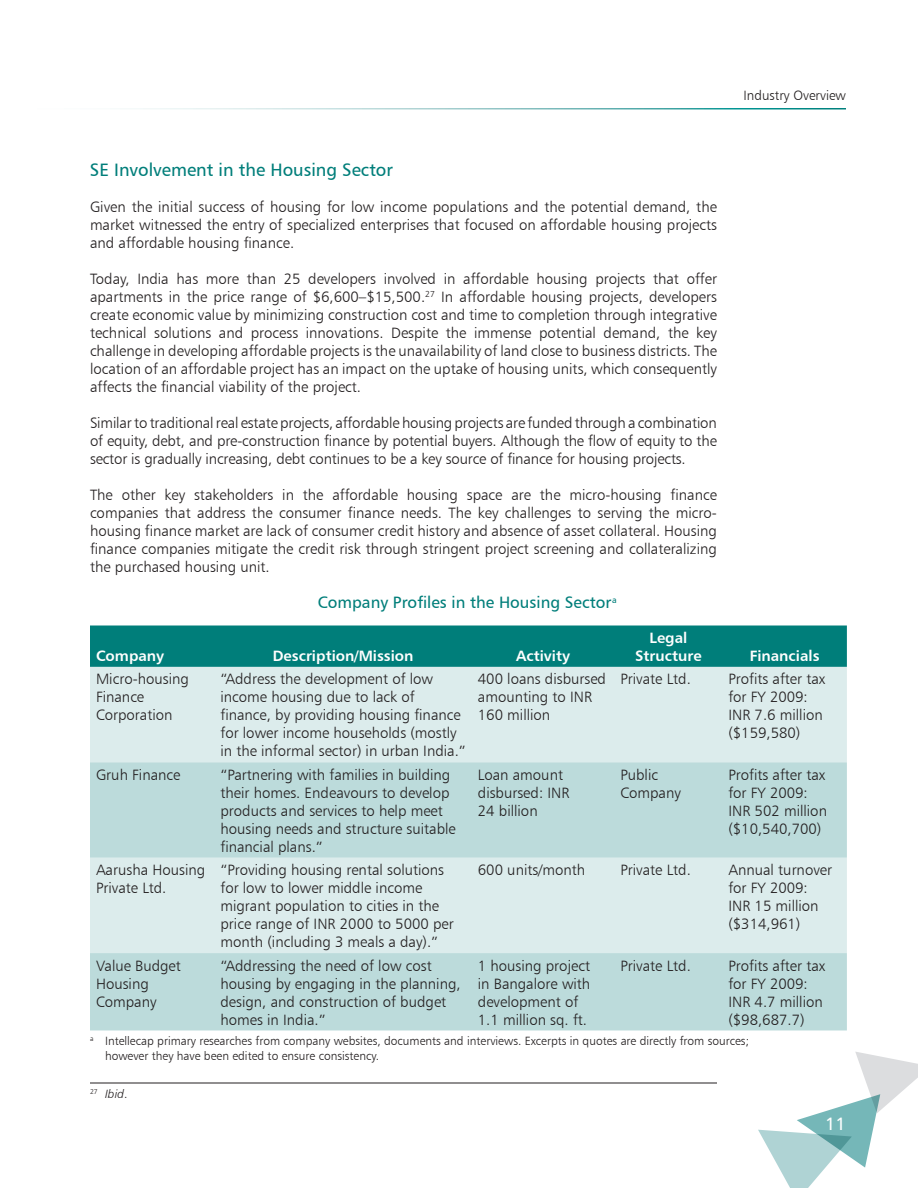
<style>
.page{position:relative;width:918px;height:1188px;background:#fff}
.page>*{position:absolute;margin:0;border:0;box-sizing:border-box;transform-origin:0 0}
.t1{font:18px "Humanist 777 BT Roman B";color:#007e7a}
.t2{font:18px "Humanist 777 BT Roman B";color:#fff}
.t3{font:16.5px "Humanist 777 BT Roman B";color:#007e7a}
.t4{font:15px/18px "Humanist 777 BT Light B";color:#231f20}
.t5{font:15px/18px "Humanist 777 BT Bold B";color:#fff;text-align:center}
.t6{font:13.5px "Humanist 777 BT Light B";color:#231f20}
.t7{font:12px/15px "Humanist 777 BT Light B";color:#231f20}
.t8{font:12px "Humanist 777 BT Light Italic B";color:#231f20}
.s1{font-family:"Humanist 777 BT Light B"}
</style>
<div class="page">
<svg style="left:758px;top:1052px;width:160px;height:136px"></svg>
<div style="left:90px;top:626px;width:757px;height:41px;background:#007e7a"></div>
<div style="left:90px;top:667px;width:757px;height:95px;background:#dcecec"></div>
<svg style="left:90px;top:762px;width:757px;height:268px;background:#c7e1e1"></svg>
<hr style="left:90px;top:1083px;width:627px;height:1px;background:#231f20">
<p class="t1" style="left:90px;top:158px;width:304px">SE Involvement in the Housing Sector</p>
<p class="t4" style="left:90px;top:197px;width:628px;text-align:justify">Given the initial success of housing for low income populations and the potential demand, the market witnessed the entry of specialized enterprises that focused on affordable housing projects and affordable housing finance.</p>
<p class="t4" style="left:90px;top:269px;width:629px;text-align:justify">Today, India has more than 25 developers involved in affordable housing projects that offer apartments in the price range of $6,600–$15,500.<sup>27</sup> In affordable housing projects, developers create economic value by minimizing construction cost and time to completion through integrative technical solutions and process innovations. Despite the immense potential demand, the key challenge in developing affordable projects is the unavailability of land close to business districts. The location of an affordable project has an impact on the uptake of housing units, which consequently affects the financial viability of the project.</p>
<p class="t4" style="left:90px;top:413px;width:628px;text-align:justify">Similar to traditional real estate projects, affordable housing projects are funded through a combination of equity, debt, and pre-construction finance by potential buyers. Although the flow of equity to the sector is gradually increasing, debt continues to be a key source of finance for housing projects.</p>
<p class="t4" style="left:90px;top:485px;width:629px;text-align:justify">The other key stakeholders in the affordable housing space are the micro-housing finance companies that address the consumer finance needs. The key challenges to serving the micro&shy;housing finance market are lack of consumer credit history and absence of asset collateral. Housing finance companies mitigate the credit risk through stringent project screening and collateralizing the purchased housing unit.</p>
<p class="t3" style="left:318px;top:592px;width:300px">Company Profiles in the Housing Sector<sup>a</sup></p>
<p class="t5" style="left:96px;top:646px;width:70px">Company</p>
<p class="t5" style="left:273px;top:646px;width:142px">Description/Mission</p>
<p class="t5" style="left:516px;top:646px;width:55px">Activity</p>
<p class="t5" style="left:635px;top:628px;width:68px">Legal<br>Structure</p>
<p class="t6" style="left:744px;top:87px;width:104px">Industry Overview</p>
<p class="t5" style="left:750px;top:646px;width:71px">Financials</p>
<p class="t4" style="left:96px;top:670px;width:94px">Micro-housing<br>Finance<br>Corporation</p>
<p class="t4" style="left:220px;top:670px;width:247px">“Address the development of low income housing due to lack of finance, by providing housing finance for lower income households (mostly in the informal sector) in urban India.”</p>
<p class="t4" style="left:478px;top:670px;width:130px">400 loans disbursed amounting to INR<br>160 million</p>
<p class="t4" style="left:620px;top:670px;width:72px">Private Ltd.</p>
<p class="t4" style="left:728px;top:670px;width:98px">Profits after tax for FY 2009:<br>INR 7.6 million ($159,580)</p>
<p class="t4" style="left:96px;top:765px;width:86px">Gruh Finance</p>
<p class="t4" style="left:220px;top:765px;width:237px">“Partnering with families in building their homes. Endeavours to develop products and services to help meet housing needs and structure suitable financial plans.”</p>
<p class="t4" style="left:478px;top:765px;width:93px">Loan amount disbursed: INR<br>24 billion</p>
<p class="t4" style="left:620px;top:765px;width:62px">Public<br>Company</p>
<p class="t4" style="left:728px;top:765px;width:100px">Profits after tax for FY 2009:<br>INR 502 million ($10,540,700)</p>
<p class="t4" style="left:96px;top:861px;width:111px">Aarusha Housing<br>Private Ltd.</p>
<p class="t4" style="left:220px;top:861px;width:235px">“Providing housing rental solutions for low to lower middle income migrant population to cities in the price range of INR 2000 to 5000 per month (including 3 meals a day).”</p>
<p class="t4" style="left:478px;top:861px;width:109px">600 units/month</p>
<p class="t4" style="left:620px;top:861px;width:72px">Private Ltd.</p>
<p class="t4" style="left:728px;top:861px;width:105px">Annual turnover for FY 2009:<br>INR 15 million ($314,961)</p>
<p class="t4" style="left:96px;top:956px;width:86px">Value Budget<br>Housing<br>Company</p>
<p class="t4" style="left:220px;top:956px;width:242px">“Addressing the need of low cost housing by engaging in the planning, design, and construction of budget homes in India.”</p>
<p class="t4" style="left:478px;top:956px;width:114px">1 housing project in Bangalore with development of<br>1.1 million sq. ft.</p>
<p class="t4" style="left:620px;top:956px;width:72px">Private Ltd.</p>
<p class="t4" style="left:728px;top:956px;width:98px">Profits after tax for FY 2009:<br>INR 4.7 million ($98,687.7)</p>
<p class="t7" style="left:105px;top:1034px;width:646px;text-indent:-15px"><sup>a</sup> Intellecap primary researches from company websites, documents and interviews. Excerpts in quotes are directly from sources; however they have been edited to ensure consistency.</p>
<p class="t8" style="left:90px;top:1086px;width:39px"><sup>27</sup> Ibid<span class="s1">.</span></p>
<p class="t2" style="left:825px;top:1112px;width:22px">11</p>
</div>
